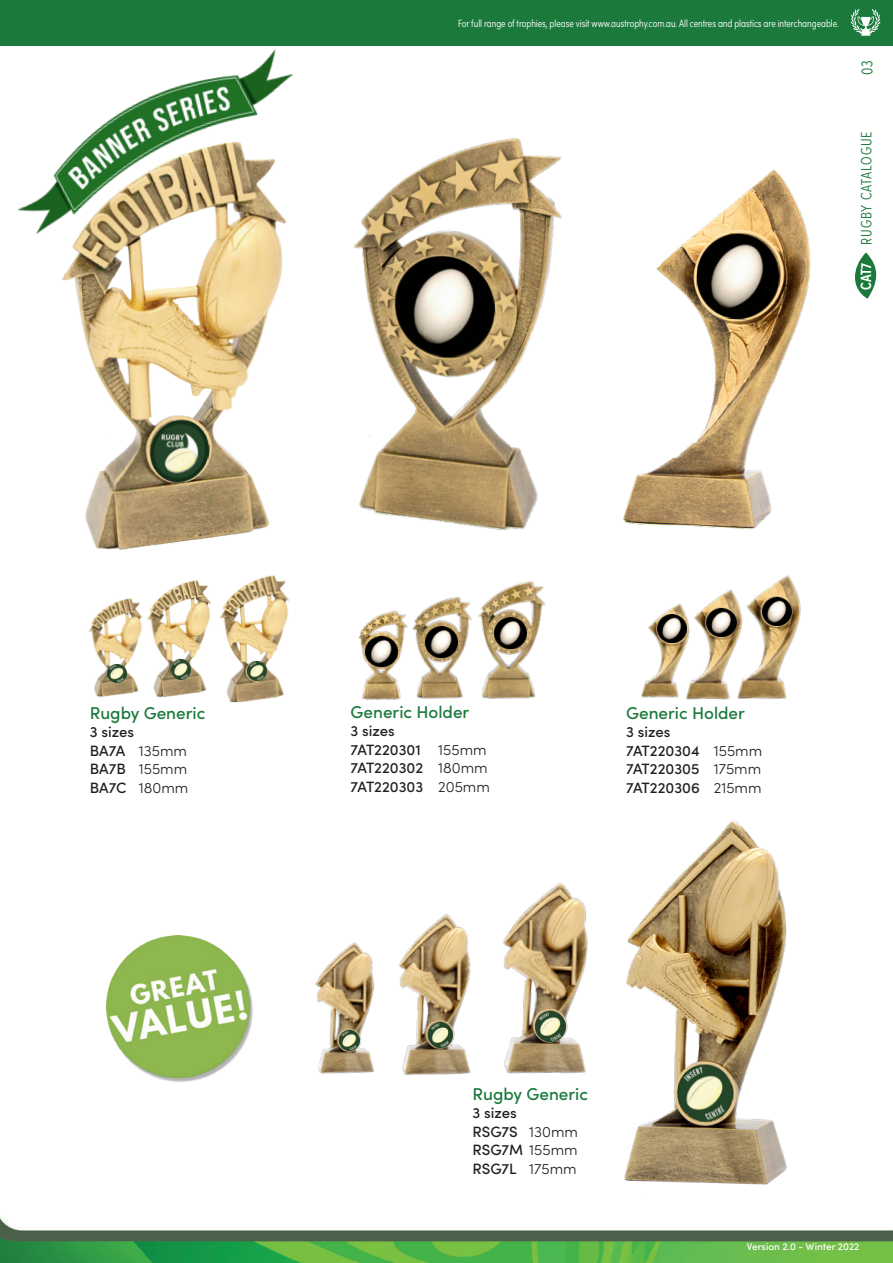
<style>
.page{position:relative;width:893px;height:1263px;background:#fff}
.page>*{position:absolute;margin:0;border:0;box-sizing:border-box;transform-origin:0 0}
.ATW_CAT_Table_H1{font:500 17.1px "Sofia Pro";color:#1b793c}
.t1{font:300 16.5px "Sofia Pro Condensed";color:#1b793c}
.ATW_table_body{font:500 15px "Sofia Pro";color:#231f20}
.ATW_table_body-2{font:300 15px "Sofia Pro";color:#231f20}
.ATW_CAT_H2{font:500 15px "Sofia Pro";color:#231f20}
.t2{font:300 15px "Sofia Pro Condensed";letter-spacing:.06em;color:#1b793c}
.t3{font:600 15px "Sofia Pro Condensed";color:#fff}
.t4{font:300 10.5px "Sofia Pro Condensed";color:#fff}
.t5{font:500 10.05px "Sofia Pro";color:#fff}
.s1{font-weight:300}
</style>
<div class="page">
<img style="left:0;top:996px;width:893px;height:267px">
<div style="left:0;top:0;width:893px;height:46px;background:#1b793c"></div>
<svg style="left:850px;top:9px;width:31px;height:27px"></svg>
<svg style="left:855px;top:252px;width:22px;height:47px"></svg>
<img style="left:62px;top:255px;width:221px;height:295px">
<img style="left:148px;top:420px;width:64px;height:63px">
<img style="left:623px;top:169px;width:188px;height:361px">
<img style="left:696px;top:232px;width:85px;height:89px">
<img style="left:757px;top:575px;width:44px;height:124px">
<img style="left:762px;top:597px;width:29px;height:28px">
<img style="left:641px;top:606px;width:34px;height:92px">
<img style="left:658px;top:615px;width:17px;height:28px">
<img style="left:675px;top:589px;width:82px;height:111px">
<img style="left:707px;top:608px;width:29px;height:28px">
<img style="left:354px;top:138px;width:208px;height:393px">
<img style="left:392px;top:256px;width:106px;height:101px">
<img style="left:480px;top:581px;width:66px;height:118px">
<img style="left:494px;top:618px;width:32px;height:30px">
<img style="left:420px;top:597px;width:60px;height:102px">
<img style="left:425px;top:627px;width:32px;height:31px">
<img style="left:358px;top:610px;width:62px;height:90px">
<img style="left:366px;top:636px;width:32px;height:30px">
<img style="left:17px;top:49px;width:277px;height:206px">
<img style="left:88px;top:598px;width:55px;height:99px">
<img style="left:108px;top:664px;width:18px;height:18px">
<img style="left:147px;top:580px;width:64px;height:118px">
<img style="left:171px;top:660px;width:20px;height:19px">
<img style="left:219px;top:575px;width:71px;height:128px">
<img style="left:247px;top:662px;width:19px;height:18px">
<img style="left:610px;top:820px;width:189px;height:376px">
<img style="left:678px;top:1064px;width:55px;height:58px">
<img style="left:497px;top:883px;width:106px;height:202px">
<img style="left:536px;top:1011px;width:30px;height:30px">
<img style="left:394px;top:914px;width:88px;height:169px">
<img style="left:428px;top:1022px;width:25px;height:25px">
<img style="left:313px;top:942px;width:70px;height:138px">
<img style="left:339px;top:1030px;width:20px;height:21px">
<img style="left:107px;top:935px;width:146px;height:148px">
<p class="t4" style="left:458px;top:15px;width:382px">For full range of trophies, please visit www.austrophy.com.au. All centres and plastics are interchangeable.</p>
<h2 class="t1" style="left:855px;top:75px;width:16px;rotate:-90deg">03</h2>
<h3 class="t2" style="left:855px;top:245px;width:115px;rotate:-90deg">RUGBY CATALOGUE</h3>
<h3 class="t3" style="left:855px;top:290px;width:28px;rotate:-90deg">CAT7</h3>
<p class="ATW_CAT_Table_H1" style="left:90px;top:700px;width:117px">Rugby Generic</p>
<p class="ATW_CAT_H2" style="left:90px;top:721px;width:46px">3 sizes</p>
<p class="ATW_table_body" style="left:90px;top:739px;width:37px">BA7A</p>
<p class="ATW_table_body-2" style="left:139px;top:739px;width:50px">135mm</p>
<p class="ATW_table_body" style="left:90px;top:758px;width:38px">BA7B</p>
<p class="ATW_table_body-2" style="left:139px;top:758px;width:50px">155mm</p>
<p class="ATW_table_body" style="left:90px;top:776px;width:38px">BA7C</p>
<p class="ATW_table_body-2" style="left:139px;top:776px;width:51px">180mm</p>
<p class="ATW_CAT_Table_H1" style="left:351px;top:699px;width:120px">Generic Holder</p>
<p class="ATW_CAT_H2" style="left:351px;top:720px;width:46px">3 sizes</p>
<p class="ATW_table_body" style="left:351px;top:738px;width:72px">7AT220301</p>
<p class="ATW_table_body-2" style="left:438px;top:738px;width:50px">155mm</p>
<p class="ATW_table_body" style="left:351px;top:757px;width:74px">7AT220302</p>
<p class="ATW_table_body-2" style="left:438px;top:757px;width:51px">180mm</p>
<p class="ATW_table_body" style="left:351px;top:775px;width:74px">7AT220303</p>
<p class="ATW_table_body-2" style="left:438px;top:775px;width:53px">205mm</p>
<p class="ATW_CAT_Table_H1" style="left:626px;top:700px;width:120px">Generic Holder</p>
<p class="ATW_CAT_H2" style="left:626px;top:721px;width:46px">3 sizes</p>
<p class="ATW_table_body" style="left:626px;top:739px;width:75px">7AT220304</p>
<p class="ATW_table_body-2" style="left:714px;top:739px;width:50px">155mm</p>
<p class="ATW_table_body" style="left:626px;top:758px;width:75px">7AT220305</p>
<p class="ATW_table_body-2" style="left:714px;top:758px;width:49px">175mm</p>
<p class="ATW_table_body" style="left:626px;top:776px;width:75px">7AT220306</p>
<p class="ATW_table_body-2" style="left:714px;top:776px;width:49px">215mm</p>
<p class="ATW_CAT_Table_H1" style="left:473px;top:1081px;width:117px">Rugby Generic</p>
<p class="ATW_CAT_H2" style="left:473px;top:1102px;width:46px">3 sizes</p>
<p class="ATW_table_body" style="left:473px;top:1120px;width:47px">RSG7S</p>
<p class="ATW_table_body-2" style="left:529px;top:1120px;width:50px">130mm</p>
<p class="ATW_table_body" style="left:473px;top:1139px;width:107px">RSG7M <span class="s1">155mm</span></p>
<p class="ATW_table_body" style="left:473px;top:1157px;width:46px">RSG7L</p>
<p class="ATW_table_body-2" style="left:529px;top:1157px;width:49px">175mm</p>
<p class="t5" style="left:747px;top:1239px;width:114px">Version 2.0 - Winter 2022</p>
</div>
